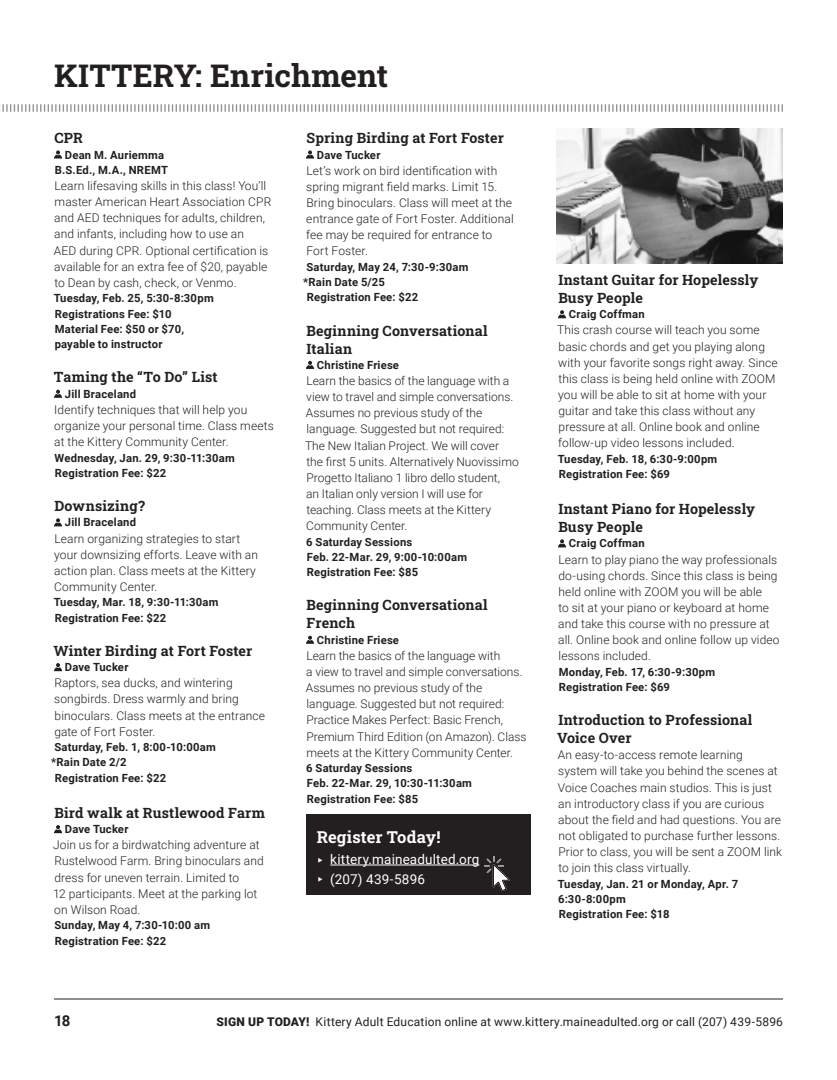
<style>
.page{position:relative;width:837px;height:1080px;background:#fff}
.page>*{position:absolute;margin:0;border:0;box-sizing:border-box;transform-origin:0 0}
.t1{font:700 31.5px "Roboto Slab";color:#231f20}
.t2{font:700 16.5px "Roboto Slab";letter-spacing:.005em;color:#fff}
.t3{font:700 15px "Roboto";color:#231f20}
.t4{font:700 14.25px/18px "Roboto Slab";letter-spacing:.015em;color:#231f20}
.t5{font:13.5px/19.5px "Roboto";letter-spacing:.01em;color:#fff}
.t6{font:300 12px/16.2px "Roboto";letter-spacing:.01em;color:#231f20}
.t7{font:12px "Roboto";letter-spacing:.015em;color:#231f20}
.t8{font:700 11.25px/15.5px "Roboto";letter-spacing:.02em;color:#231f20}
.s1{font-weight:900}
</style>
<div class="page">
<hr style="left:54px;top:999px;width:729px;height:1px;background:#231f20">
<svg style="left:0;top:104px;width:783px;height:8px"></svg>
<svg style="left:54px;top:150px;width:8px;height:9px"></svg>
<svg style="left:54px;top:390px;width:8px;height:8px"></svg>
<svg style="left:54px;top:518px;width:8px;height:8px"></svg>
<svg style="left:54px;top:663px;width:8px;height:8px"></svg>
<svg style="left:54px;top:825px;width:8px;height:8px"></svg>
<svg style="left:306px;top:150px;width:8px;height:9px"></svg>
<svg style="left:306px;top:361px;width:8px;height:8px"></svg>
<svg style="left:306px;top:636px;width:8px;height:8px"></svg>
<svg style="left:558px;top:310px;width:8px;height:8px"></svg>
<svg style="left:558px;top:539px;width:8px;height:8px"></svg>
<div style="left:306px;top:814px;width:225px;height:81px;background:#231f20"></div>
<hr style="left:330px;top:865px;width:149px;height:1px;background:#fff">
<svg style="left:484px;top:856px;width:26px;height:35px"></svg>
<img style="left:557px;top:128px;width:226px;height:135px">
<h1 class="t1" style="left:54px;top:54px;width:336px">KITTERY: Enrichment</h1>
<p class="t4" style="left:54px;top:129px;width:30px">CPR</p>
<p class="t8" style="left:55px;top:146px;width:115px;text-align:center">Dean M. Auriemma<br>B.S.Ed., M.A., NREMT</p>
<p class="t6" style="left:54px;top:177px;width:219px">Learn lifesaving skills in this class! You’ll master American Heart Association CPR and AED techniques for adults, children, and infants, including how to use an<br>AED during CPR. Optional certification is available for an extra fee of $20, payable to Dean by cash, check, or Venmo.</p>
<p class="t8" style="left:54px;top:290px;width:161px">Tuesday, Feb. 25, 5:30-8:30pm<br>Registrations Fee: $10<br>Material Fee: $50 or $70, payable to instructor</p>
<p class="t4" style="left:54px;top:368px;width:165px">Taming the “To Do” List</p>
<p class="t8" style="left:65px;top:386px;width:73px">Jill Braceland</p>
<p class="t6" style="left:54px;top:401px;width:221px">Identify techniques that will help you organize your personal time. Class meets at the Kittery Community Center.</p>
<p class="t8" style="left:55px;top:449px;width:182px">Wednesday, Jan. 29, 9:30-11:30am<br>Registration Fee: $22</p>
<p class="t4" style="left:54px;top:497px;width:92px">Downsizing?</p>
<p class="t8" style="left:65px;top:514px;width:73px">Jill Braceland</p>
<p class="t6" style="left:54px;top:530px;width:205px">Learn organizing strategies to start your downsizing efforts. Leave with an action plan. Class meets at the Kittery Community Center.</p>
<p class="t8" style="left:54px;top:594px;width:166px">Tuesday, Mar. 18, 9:30-11:30am<br>Registration Fee: $22</p>
<p class="t4" style="left:53px;top:641px;width:200px">Winter Birding at Fort Foster</p>
<p class="t8" style="left:65px;top:659px;width:65px">Dave Tucker</p>
<p class="t6" style="left:54px;top:674px;width:212px">Raptors, sea ducks, and wintering songbirds. Dress warmly and bring binoculars. Class meets at the entrance gate of Fort Foster.</p>
<p class="t8" style="left:54px;top:739px;width:163px">Saturday, Feb. 1, 8:00-10:00am</p>
<p class="t8" style="left:51px;top:754px;width:77px">*Rain Date 2/2</p>
<p class="t8" style="left:55px;top:770px;width:113px">Registration Fee: $22</p>
<p class="t4" style="left:54px;top:803px;width:212px">Bird walk at Rustlewood Farm</p>
<p class="t8" style="left:65px;top:821px;width:65px">Dave Tucker</p>
<p class="t6" style="left:53px;top:836px;width:212px">Join us for a birdwatching adventure at Rustelwood Farm. Bring binoculars and dress for uneven terrain. Limited to<br>12 participants. Meet at the parking lot on Wilson Road.</p>
<p class="t8" style="left:54px;top:917px;width:157px;line-height:16px">Sunday, May 4, 7:30-10:00 am<br>Registration Fee: $22</p>
<p class="t4" style="left:306px;top:129px;width:199px">Spring Birding at Fort Foster</p>
<p class="t8" style="left:317px;top:146px;width:65px">Dave Tucker</p>
<p class="t6" style="left:306px;top:162px;width:209px">Let’s work on bird identification with spring migrant field marks. Limit 15.<br>Bring binoculars. Class will meet at the entrance gate of Fort Foster. Additional fee may be required for entrance to Fort Foster.</p>
<p class="t8" style="left:306px;top:259px;width:163px">Saturday, May 24, 7:30-9:30am</p>
<p class="t8" style="left:303px;top:274px;width:83px">*Rain Date 5/25</p>
<p class="t8" style="left:307px;top:289px;width:113px">Registration Fee: $22</p>
<p class="t4" style="left:306px;top:321px;width:183px">Beginning Conversational<br>Italian</p>
<p class="t8" style="left:317px;top:357px;width:84px">Christine Friese</p>
<p class="t6" style="left:305px;top:372px;width:215px">Learn the basics of the language with a view to travel and simple conversations.<br>Assumes no previous study of the language. Suggested but not required:<br>The New Italian Project. We will cover the first 5 units. Alternatively Nuovissimo Progetto Italiano 1 libro dello student,<br>an Italian only version I will use for teaching. Class meets at the Kittery Community Center.</p>
<p class="t8" style="left:306px;top:533px;width:162px">6 Saturday Sessions<br>Feb. 22-Mar. 29, 9:00-10:00am<br>Registration Fee: $85</p>
<p class="t4" style="left:306px;top:596px;width:183px">Beginning Conversational<br>French</p>
<p class="t8" style="left:317px;top:632px;width:84px">Christine Friese</p>
<p class="t6" style="left:306px;top:647px;width:222px">Learn the basics of the language with<br>a view to travel and simple conversations.<br>Assumes no previous study of the language. Suggested but not required:<br>Practice Makes Perfect: Basic French, Premium Third Edition (on Amazon). Class meets at the Kittery Community Center.</p>
<p class="t8" style="left:306px;top:760px;width:167px">6 Saturday Sessions<br>Feb. 22-Mar. 29, 10:30-11:30am<br>Registration Fee: $85</p>
<h2 class="t2" style="left:317px;top:826px;width:125px">Register Today!</h2>
<p class="t5" style="left:330px;top:849px;width:151px">kittery.maineadulted.org (207) 439-5896</p>
<p class="t4" style="left:558px;top:270px;width:202px">Instant Guitar for Hopelessly<br>Busy People</p>
<p class="t8" style="left:569px;top:306px;width:77px">Craig Coffman</p>
<p class="t6" style="left:557px;top:322px;width:222px">This crash course will teach you some basic chords and get you playing along with your favorite songs right away. Since this class is being held online with ZOOM you will be able to sit at home with your guitar and take this class without any pressure at all. Online book and online follow-up video lessons included.</p>
<p class="t8" style="left:558px;top:451px;width:161px">Tuesday, Feb. 18, 6:30-9:00pm<br>Registration Fee: $69</p>
<p class="t4" style="left:558px;top:500px;width:198px">Instant Piano for Hopelessly<br>Busy People</p>
<p class="t8" style="left:569px;top:535px;width:77px">Craig Coffman</p>
<p class="t6" style="left:558px;top:551px;width:223px">Learn to play piano the way professionals do-using chords. Since this class is being held online with ZOOM you will be able<br>to sit at your piano or keyboard at home and take this course with no pressure at all. Online book and online follow up video lessons included.</p>
<p class="t8" style="left:559px;top:664px;width:158px">Monday, Feb. 17, 6:30-9:30pm<br>Registration Fee: $69</p>
<p class="t4" style="left:557px;top:711px;width:197px">Introduction to Professional<br>Voice Over</p>
<p class="t6" style="left:558px;top:746px;width:226px">An easy-to-access remote learning system will take you behind the scenes at Voice Coaches main studios. This is just an introductory class if you are curious about the field and had questions. You are not obligated to purchase further lessons.<br>Prior to class, you will be sent a ZOOM link to join this class virtually.</p>
<p class="t8" style="left:558px;top:875px;width:182px">Tuesday, Jan. 21 or Monday, Apr. 7<br>6:30-8:00pm<br>Registration Fee: $18</p>
<p class="t3" style="left:54px;top:1010px;width:18px">18</p>
<p class="t7" style="left:217px;top:1013px;width:568px"><span class="s1">SIGN UP TODAY!</span> Kittery Adult Education online at www.kittery.maineadulted.org or call (207) 439-5896</p>
</div>
